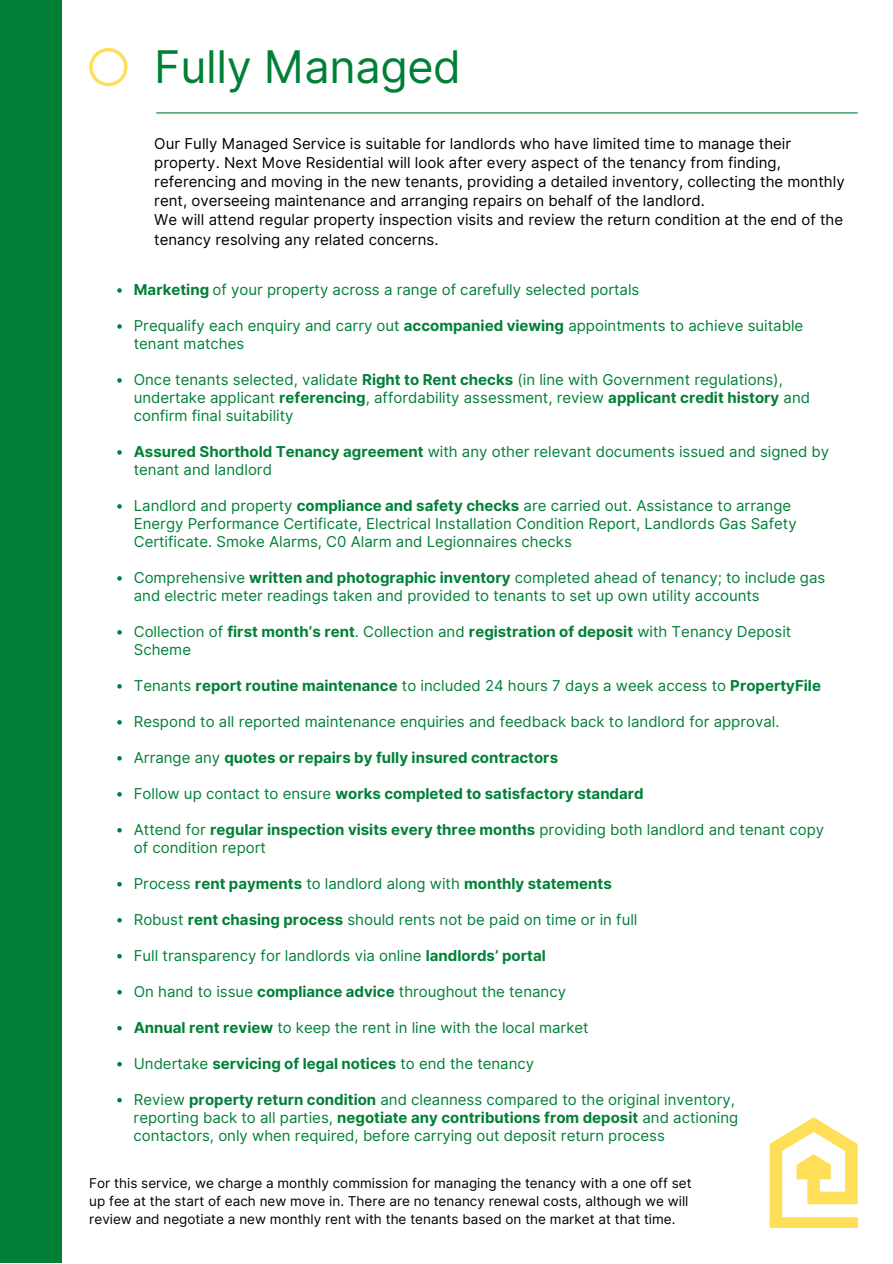
<style>
.page{position:relative;width:893px;height:1264px;background:#fff}
.page>*{position:absolute;margin:0;border:0;box-sizing:border-box;transform-origin:0 0}
.t1{font:45px "Inter";letter-spacing:-.005em;color:#008037}
.t2{font:15px/18px "Inter";color:#008037}
.t3{font:15px/19px "Inter";color:#000}
.t4{font:700 15px "Inter";color:#008037}
.t5{font:13.5px/18px "Inter";color:#000}
.s1{font-weight:700}
.s2{font-weight:400}
</style>
<div class="page">
<hr style="left:157px;top:112px;width:700px;height:1px;background:#008037">
<div style="left:0;top:0;width:61px;height:1262px;background:#008037"></div>
<svg style="left:769px;top:1117px;width:88px;height:100px"></svg>
<div style="left:769px;top:1217px;width:89px;height:10px;background:#ffde58"></div>
<svg style="left:117px;top:288px;width:5px;height:5px"></svg>
<svg style="left:117px;top:324px;width:5px;height:5px"></svg>
<svg style="left:117px;top:378px;width:5px;height:5px"></svg>
<svg style="left:117px;top:450px;width:5px;height:4px"></svg>
<svg style="left:117px;top:504px;width:5px;height:4px"></svg>
<svg style="left:117px;top:576px;width:5px;height:4px"></svg>
<svg style="left:117px;top:630px;width:5px;height:4px"></svg>
<svg style="left:117px;top:684px;width:5px;height:4px"></svg>
<svg style="left:117px;top:720px;width:5px;height:4px"></svg>
<svg style="left:117px;top:756px;width:5px;height:4px"></svg>
<svg style="left:117px;top:792px;width:5px;height:4px"></svg>
<svg style="left:117px;top:828px;width:5px;height:4px"></svg>
<svg style="left:117px;top:882px;width:5px;height:4px"></svg>
<svg style="left:117px;top:918px;width:5px;height:4px"></svg>
<svg style="left:117px;top:954px;width:5px;height:4px"></svg>
<svg style="left:117px;top:990px;width:5px;height:4px"></svg>
<svg style="left:117px;top:1026px;width:5px;height:4px"></svg>
<svg style="left:117px;top:1062px;width:5px;height:4px"></svg>
<svg style="left:117px;top:1098px;width:5px;height:4px"></svg>
<svg style="left:89px;top:48px;width:38px;height:38px"></svg>
<h1 class="t1" style="left:154px;top:40px;width:308px">Fully Managed</h1>
<p class="t3" style="left:154px;top:134px;width:691px">Our Fully Managed Service is suitable for landlords who have limited time to manage their property. Next Move Residential will look after every aspect of the tenancy from finding, referencing and moving in the new tenants, providing a detailed inventory, collecting the monthly rent, overseeing maintenance and arranging repairs on behalf of the landlord.<br>We will attend regular property inspection visits and review the return condition at the end of the tenancy resolving any related concerns.</p>
<p class="t2" style="left:134px;top:280px;width:507px"><span class="s1">Marketing</span> of your property across a range of carefully selected portals</p>
<p class="t2" style="left:134px;top:316px;width:671px">Prequalify each enquiry and carry out <span class="s1">accompanied viewing</span> appointments to achieve suitable tenant matches</p>
<p class="t2" style="left:134px;top:370px;width:677px">Once tenants selected, validate <span class="s1">Right to Rent checks</span> (in line with Government regulations), undertake applicant <span class="s1">referencing</span>, affordability assessment, review <span class="s1">applicant credit history</span> and confirm final suitability</p>
<p class="t2" style="left:134px;top:442px;width:697px"><span class="s1">Assured Shorthold Tenancy agreement</span> with any other relevant documents issued and signed by tenant and landlord</p>
<p class="t2" style="left:134px;top:496px;width:664px">Landlord and property <span class="s1">compliance and safety checks</span> are carried out. Assistance to arrange<br>Energy Performance Certificate, Electrical Installation Condition Report, Landlords Gas Safety<br>Certificate. Smoke Alarms, C0 Alarm and Legionnaires checks</p>
<p class="t2" style="left:134px;top:568px;width:693px">Comprehensive <span class="s1">written and photographic inventory</span> completed ahead of tenancy; to include gas and electric meter readings taken and provided to tenants to set up own utility accounts</p>
<p class="t2" style="left:134px;top:622px;width:659px">Collection of <span class="s1">first month’s rent</span>. Collection and <span class="s1">registration of deposit</span> with Tenancy Deposit<br>Scheme</p>
<p class="t2" style="left:134px;top:676px;width:688px">Tenants <span class="s1">report routine maintenance</span> to included 24 hours 7 days a week access to <span class="s1">PropertyFile</span></p>
<p class="t2" style="left:134px;top:712px;width:647px">Respond to all reported maintenance enquiries and feedback back to landlord for approval.</p>
<p class="t4" style="left:134px;top:748px;width:426px"><span class="s2">Arrange any</span> quotes or repairs by fully insured contractors</p>
<p class="t4" style="left:134px;top:784px;width:511px"><span class="s2">Follow up contact to ensure</span> works completed to satisfactory standard</p>
<p class="t2" style="left:134px;top:820px;width:692px">Attend for <span class="s1">regular inspection visits every three months</span> providing both landlord and tenant copy of condition report</p>
<p class="t4" style="left:134px;top:874px;width:479px"><span class="s2">Process</span> rent payments <span class="s2">to landlord along with</span> monthly statements</p>
<p class="t2" style="left:134px;top:910px;width:505px">Robust <span class="s1">rent chasing process</span> should rents not be paid on time or in full</p>
<p class="t2" style="left:134px;top:946px;width:413px">Full transparency for landlords via online <span class="s1">landlords’ portal</span></p>
<p class="t2" style="left:134px;top:982px;width:434px">On hand to issue <span class="s1">compliance advice</span> throughout the tenancy</p>
<p class="t2" style="left:134px;top:1018px;width:456px"><span class="s1">Annual rent review</span> to keep the rent in line with the local market</p>
<p class="t2" style="left:134px;top:1054px;width:402px">Undertake <span class="s1">servicing of legal notices</span> to end the tenancy</p>
<p class="t2" style="left:134px;top:1090px;width:606px">Review <span class="s1">property return condition</span> and cleanness compared to the original inventory, reporting back to all parties, <span class="s1">negotiate any contributions from deposit</span> and actioning contactors, only when required, before carrying out deposit return process</p>
<p class="t5" style="left:89px;top:1174px;width:604px">For this service, we charge a monthly commission for managing the tenancy with a one off set up fee at the start of each new move in. There are no tenancy renewal costs, although we will review and negotiate a new monthly rent with the tenants based on the market at that time.</p>
</div>
